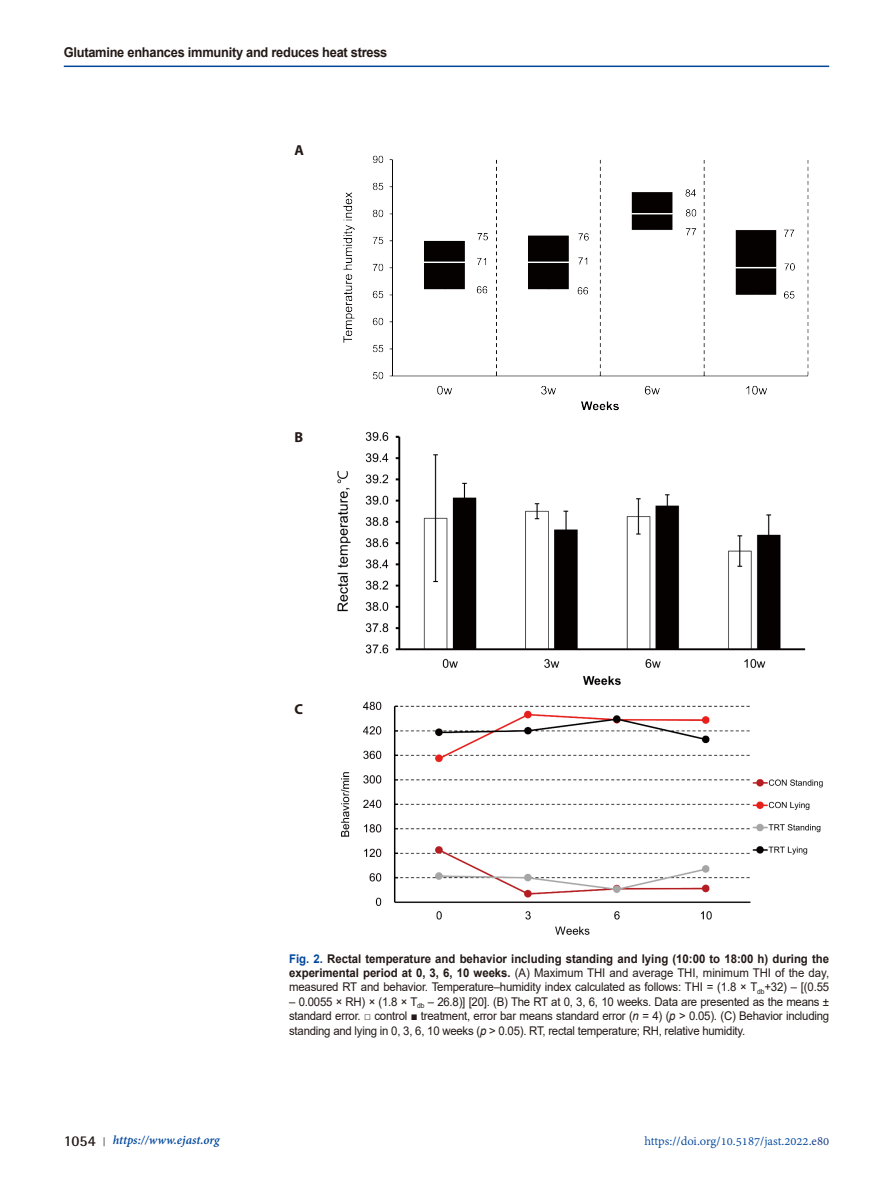
<style>
.page{position:relative;width:893px;height:1191px;background:#fff}
.page>*{position:absolute;margin:0;border:0;box-sizing:border-box;transform-origin:0 0}
.t1{font:700 14.55px "Myriad Pro";color:#231916}
.t2{font:700 13.5px "Arial";letter-spacing:-.02em;color:#231916;scale:.95 1}
.t3{font:13.5px "Adobe Devanagari";color:#00479d}
.t4{font:italic 700 13.5px "Adobe Devanagari";color:#00479d}
.t5{font:12px/14.4px "Arial";letter-spacing:-.02em;color:#231916;text-align:justify;scale:.95 1}
.s1{font-weight:700;color:#00479d}
.s2{font-weight:700}
.s3{font-style:italic}
.s4{font-family:"Rotis Semi Sans Std";font-style:normal;font-size:15px;color:#231916}
.s5{font-family:"Shonar Bangla";font-style:normal;font-size:12px;color:#231916}
.s6{color:#0d3488}
</style>
<div class="page">
<hr style="left:64px;top:66px;width:765px;height:1px;background:#00479d">
<img style="left:343px;top:155px;width:466px;height:256px">
<img style="left:337px;top:431px;width:469px;height:255px">
<img style="left:340px;top:701px;width:483px;height:234px">
<p class="t2" style="left:64px;top:42px;width:342px">Glutamine enhances immunity and reduces heat stress</p>
<p class="t1" style="left:295px;top:140px;width:11px">A</p>
<p class="t1" style="left:295px;top:427px;width:10px">B</p>
<p class="t1" style="left:295px;top:699px;width:10px">C</p>
<p class="t5" style="left:289px;top:951px;width:570px"><span class="s1">Fig. 2.</span> <span class="s2">Rectal temperature and behavior including standing and lying (10:00 to 18:00 h) during the experimental period at 0, 3, 6, 10 weeks.</span> (A) Maximum THI and average THI, minimum THI of the day, measured RT and behavior. Temperature–humidity index calculated as follows: THI = (1.8 × T<sub>db</sub>+32) – [(0.55</p>
<p class="t5" style="left:289px;top:994px;width:570px">– 0.0055 × RH) × (1.8 × T<sub>db</sub> – 26.8)] [20]. (B) The RT at 0, 3, 6, 10 weeks. Data are presented as the means ± standard error. □ control ■ treatment, error bar means standard error (<span class="s3">n</span> = 4) (<span class="s3">p</span> &gt; 0.05). (C) Behavior including standing and lying in 0, 3, 6, 10 weeks (<span class="s3">p</span> &gt; 0.05). RT, rectal temperature; RH, relative humidity.</p>
<p class="t4" style="left:64px;top:1132px;width:157px"><span class="s4">1054</span> <span class="s5">|</span> https://www.ejast.org</p>
<p class="t3" style="left:644px;top:1133px;width:186px">https://doi.org/10.5187/jast.2022.<span class="s6">e80</span></p>
</div>
